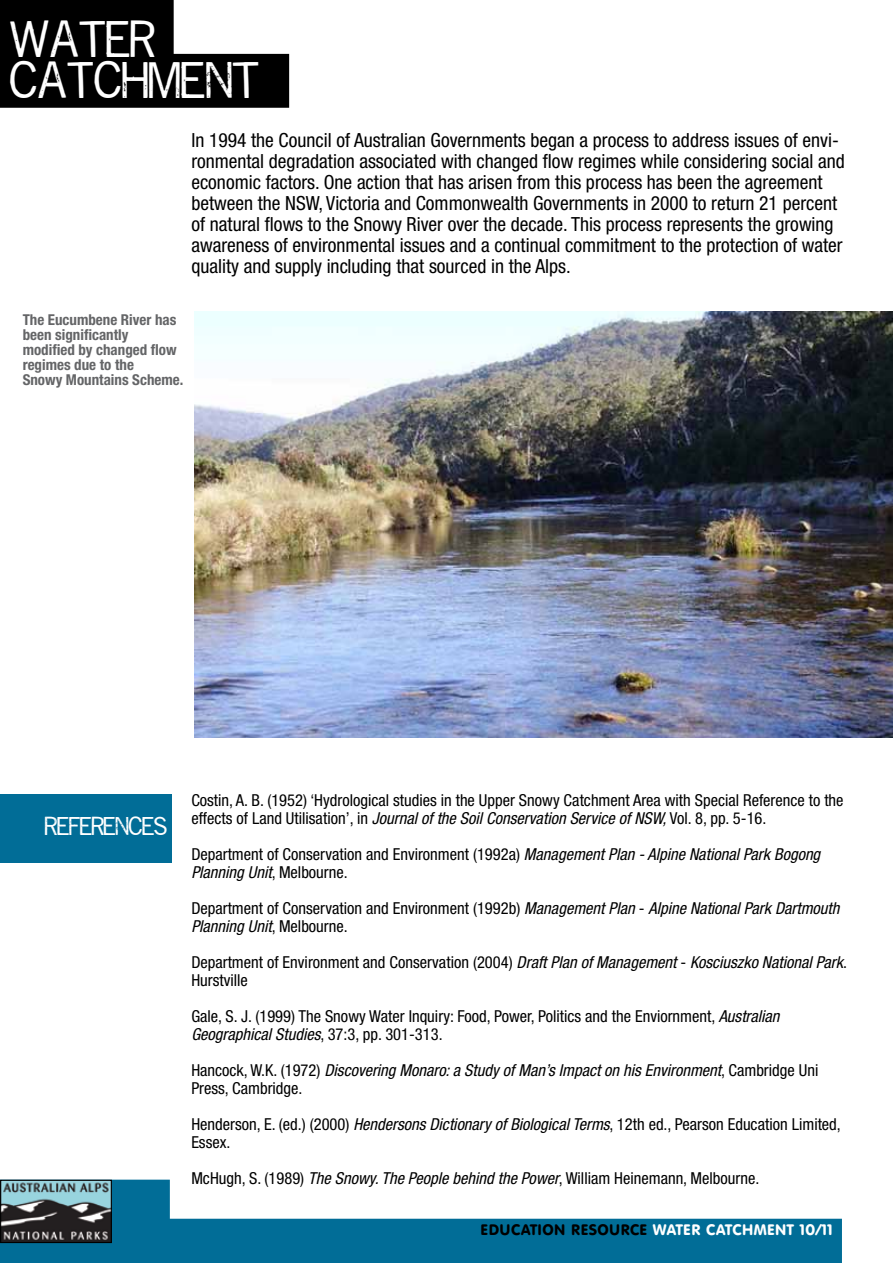
<style>
.page{position:relative;width:893px;height:1263px;background:#fff}
.page>*{position:absolute;margin:0;border:0;box-sizing:border-box;transform-origin:0 0}
.t1{font:39px/40.5px "Reprise Stamp";color:#fff}
.t2{font:condensed 19.5px/21px "Helvetica Neue";color:#000}
.t3{font:19.5px "Reprise Stamp";letter-spacing:-.02em;color:#fff}
.t4{font:condensed 16.5px/18px "Helvetica Neue";color:#000}
.t5{font:italic condensed 16.5px/18px "Helvetica Neue";color:#000}
.t6{font:700 condensed 15px/15px "Helvetica Neue";color:#646567}
.t7{font:15px "VAG Rounded BT";letter-spacing:.03em;color:#fff}
.s1{font-style:italic}
.s2{font-style:normal}
.s3{color:#000}
</style>
<div class="page">
<svg style="left:0;top:1179px;width:842px;height:84px;fill:#016d97"></svg>
<img style="left:2px;top:1182px;width:108px;height:59px">
<div style="left:0;top:1180px;width:112px;height:63px;border:1px solid #000"></div>
<img style="left:194px;top:311px;width:699px;height:427px">
<svg style="left:0;top:0;width:289px;height:108px"></svg>
<div style="left:0;top:794px;width:172px;height:68px;background:#016d97"></div>
<h1 class="t1" style="left:9px;top:19px;width:251px">WATER<br>CATCHMENT</h1>
<p class="t2" style="left:191px;top:129px;width:655px">In 1994 the Council of Australian Governments began a process to address issues of envi&shy;ronmental degradation associated with changed flow regimes while considering social and economic factors. One action that has arisen from this process has been the agreement between the NSW, Victoria and Commonwealth Governments in 2000 to return 21 percent of natural flows to the Snowy River over the decade. This process represents the growing awareness of environmental issues and a continual commitment to the protection of water quality and supply including that sourced in the Alps.</p>
<p class="t6" style="left:23px;top:312px;width:162px">The Eucumbene River has been significantly modified by changed flow regimes due to the<br>Snowy Mountains Scheme.</p>
<p class="t3" style="left:44px;top:811px;width:124px">REFERENCES</p>
<p class="t4" style="left:191px;top:791px;width:654px">Costin, A. B. (1952) ‘Hydrological studies in the Upper Snowy Catchment Area with Special Reference to the effects of Land Utilisation’, in <span class="s1">Journal of the Soil Conservation Service of NSW,</span> Vol. 8, pp. 5-16.</p>
<p class="t4" style="left:191px;top:845px;width:630px">Department of Conservation and Environment (1992a) <span class="s1">Management Plan - Alpine National Park Bogong<br>Planning Unit</span>, Melbourne.</p>
<p class="t4" style="left:191px;top:899px;width:650px">Department of Conservation and Environment (1992b) <span class="s1">Management Plan</span> - <span class="s1">Alpine National Park Dartmouth<br>Planning Unit</span>, Melbourne.</p>
<p class="t4" style="left:191px;top:953px;width:657px">Department of Environment and Conservation (2004) <span class="s1">Draft Plan of Management</span> - <span class="s1">Kosciuszko National Park</span>.<br>Hurstville</p>
<p class="t4" style="left:191px;top:1007px;width:590px">Gale, S. J. (1999) The Snowy Water Inquiry: Food, Power, Politics and the Enviornment, <span class="s1">Australian<br>Geographical Studies</span>, 37:3, pp. 301-313.</p>
<p class="t5" style="left:191px;top:1061px;width:628px"><span class="s2">Hancock, W.K. (1972)</span> Discovering Monaro: a Study of Man’s Impact on his Environment<span class="s2">, Cambridge Uni<br>Press, Cambridge.</span></p>
<p class="t4" style="left:191px;top:1115px;width:651px">Henderson, E. (ed.) (2000) <span class="s1">Hendersons Dictionary of Biological Terms</span>, 12th ed., Pearson Education Limited,<br>Essex.</p>
<p class="t4" style="left:191px;top:1169px;width:569px">McHugh, S. (1989) <span class="s1">The Snowy. The People behind the Power</span>, William Heinemann, Melbourne.</p>
<p class="t7" style="left:481px;top:1220px;width:354px"><span class="s3">EDUCATION RESOURCE</span> WATER CATCHMENT 10/11</p>
</div>
